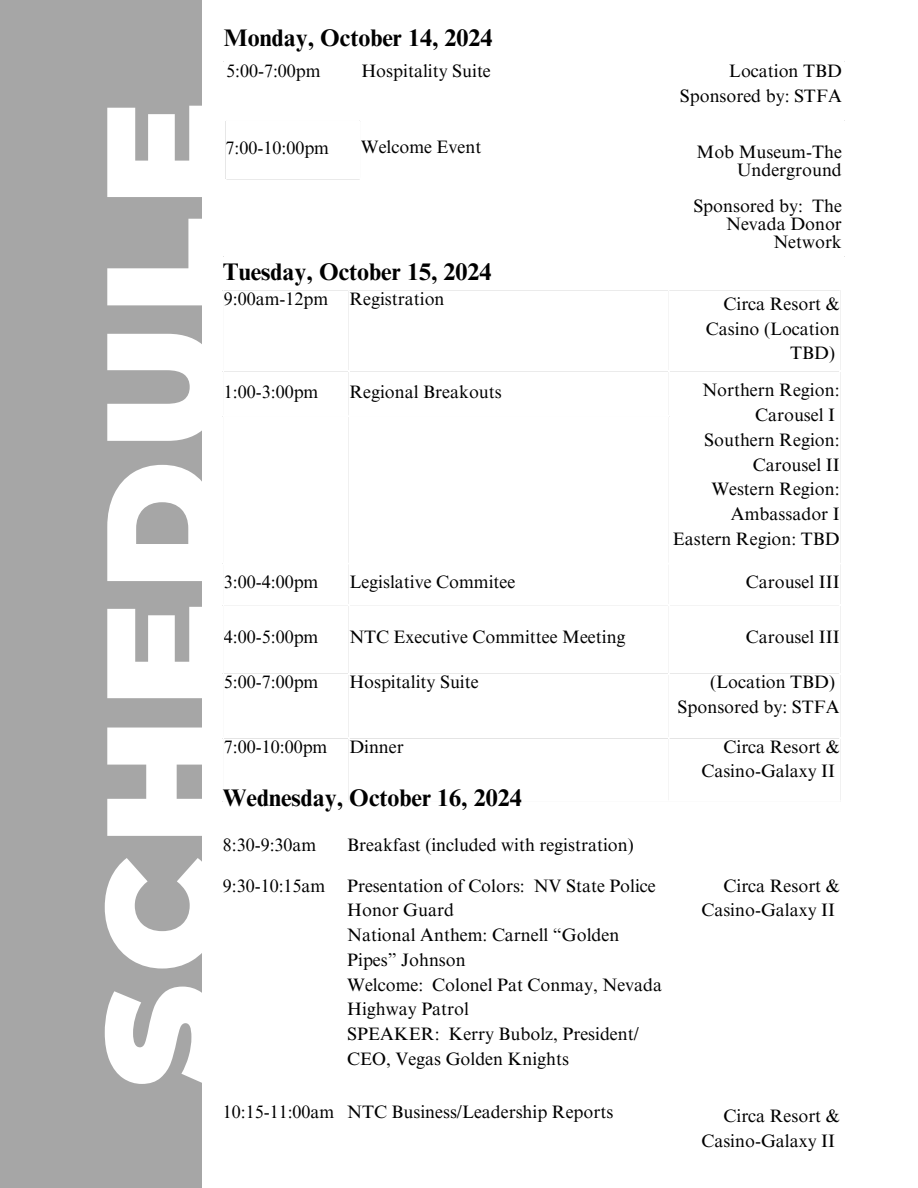
<style>
.page{position:relative;width:918px;height:1188px;background:#fff}
.page>*{position:absolute;margin:0;border:0;box-sizing:border-box;transform-origin:0 0}
.t1{font:900 157.05px "Montserrat";letter-spacing:.075em;color:#fff}
.t2{font:700 24px "Times NRMT Pro";color:#000}
.t3{font:18px/24.8px "Times NRMT Pro";color:#000;text-align:right}
</style>
<div class="page">
<div style="left:0;top:0;width:202px;height:1188px;background:#a6a6a6"></div>
<p class="t2" style="left:224px;top:29px;width:270px">Monday, October 14, 2024</p>
<p class="t3" style="left:226px;top:61px;width:96px">5:00-7:00pm</p>
<p class="t3" style="left:362px;top:61px;width:131px">Hospitality Suite</p>
<p class="t3" style="left:729px;top:61px;width:114px">Location TBD</p>
<p class="t3" style="left:680px;top:85px;width:164px">Sponsored by: STFA</p>
<p class="t3" style="left:226px;top:137px;width:105px">7:00-10:00pm</p>
<p class="t3" style="left:361px;top:137px;width:122px">Welcome Event</p>
<p class="t3" style="left:697px;top:145px;width:147px;line-height:18px">Mob Museum-The<br>Underground</p>
<p class="t3" style="left:693px;top:199px;width:150px;line-height:18px">Sponsored by: The<br>Nevada Donor<br>Network</p>
<p class="t1" style="left:65px;top:1088px;width:989px;rotate:-90deg">SCHEDULE</p>
<p class="t2" style="left:223px;top:262px;width:270px">Tuesday, October 15, 2024</p>
<p class="t3" style="left:224px;top:288px;width:106px">9:00am-12pm</p>
<h1 class="t3" style="left:349px;top:288px;width:97px">Registration</h1>
<p class="t3" style="left:706px;top:294px;width:135px">Circa Resort &amp;<br>Casino (Location<br>TBD)</p>
<p class="t3" style="left:224px;top:381px;width:96px">1:00-3:00pm</p>
<p class="t3" style="left:349px;top:381px;width:154px">Regional Breakouts</p>
<p class="t3" style="left:702px;top:380px;width:139px">Northern Region:<br>Carousel I</p>
<p class="t3" style="left:704px;top:430px;width:137px">Southern Region:</p>
<p class="t3" style="left:753px;top:454px;width:88px">Carousel II</p>
<p class="t3" style="left:711px;top:479px;width:130px">Western Region:</p>
<p class="t3" style="left:731px;top:504px;width:110px">Ambassador I</p>
<p class="t3" style="left:673px;top:529px;width:168px">Eastern Region: TBD</p>
<p class="t3" style="left:224px;top:571px;width:96px">3:00-4:00pm</p>
<p class="t3" style="left:349px;top:571px;width:167px">Legislative Commitee</p>
<p class="t3" style="left:746px;top:571px;width:95px">Carousel III</p>
<p class="t3" style="left:224px;top:627px;width:96px">4:00-5:00pm</p>
<p class="t3" style="left:349px;top:627px;width:278px">NTC Executive Committee Meeting</p>
<p class="t3" style="left:746px;top:627px;width:95px">Carousel III</p>
<p class="t3" style="left:224px;top:672px;width:96px">5:00-7:00pm</p>
<p class="t3" style="left:349px;top:672px;width:131px">Hospitality Suite</p>
<p class="t3" style="left:710px;top:672px;width:126px">(Location TBD)</p>
<p class="t3" style="left:678px;top:697px;width:164px">Sponsored by: STFA</p>
<p class="t3" style="left:224px;top:736px;width:105px">7:00-10:00pm</p>
<p class="t3" style="left:349px;top:736px;width:56px">Dinner</p>
<p class="t3" style="left:701px;top:736px;width:140px">Circa Resort &amp;<br>Casino-Galaxy II</p>
<p class="t2" style="left:223px;top:789px;width:300px">Wednesday, October 16, 2024</p>
<p class="t3" style="left:223px;top:834px;width:95px">8:30-9:30am</p>
<p class="t3" style="left:347px;top:834px;width:288px">Breakfast (included with registration)</p>
<p class="t3" style="left:223px;top:875px;width:104px">9:30-10:15am</p>
<p class="t3" style="left:347px;top:875px;width:310px;text-align:left">Presentation of Colors: NV State Police<br>Honor Guard</p>
<p class="t3" style="left:347px;top:925px;width:274px;text-align:left">National Anthem: Carnell “Golden<br>Pipes” Johnson</p>
<p class="t3" style="left:347px;top:974px;width:316px;text-align:left">Welcome: Colonel Pat Conmay, Nevada<br>Highway Patrol</p>
<p class="t3" style="left:347px;top:1024px;width:293px;text-align:left">SPEAKER: Kerry Bubolz, President/<br>CEO, Vegas Golden Knights</p>
<p class="t3" style="left:701px;top:875px;width:140px">Circa Resort &amp;<br>Casino-Galaxy II</p>
<p class="t3" style="left:223px;top:1102px;width:113px">10:15-11:00am</p>
<p class="t3" style="left:347px;top:1102px;width:268px">NTC Business/Leadership Reports</p>
<p class="t3" style="left:701px;top:1106px;width:140px">Circa Resort &amp;<br>Casino-Galaxy II</p>
</div>
